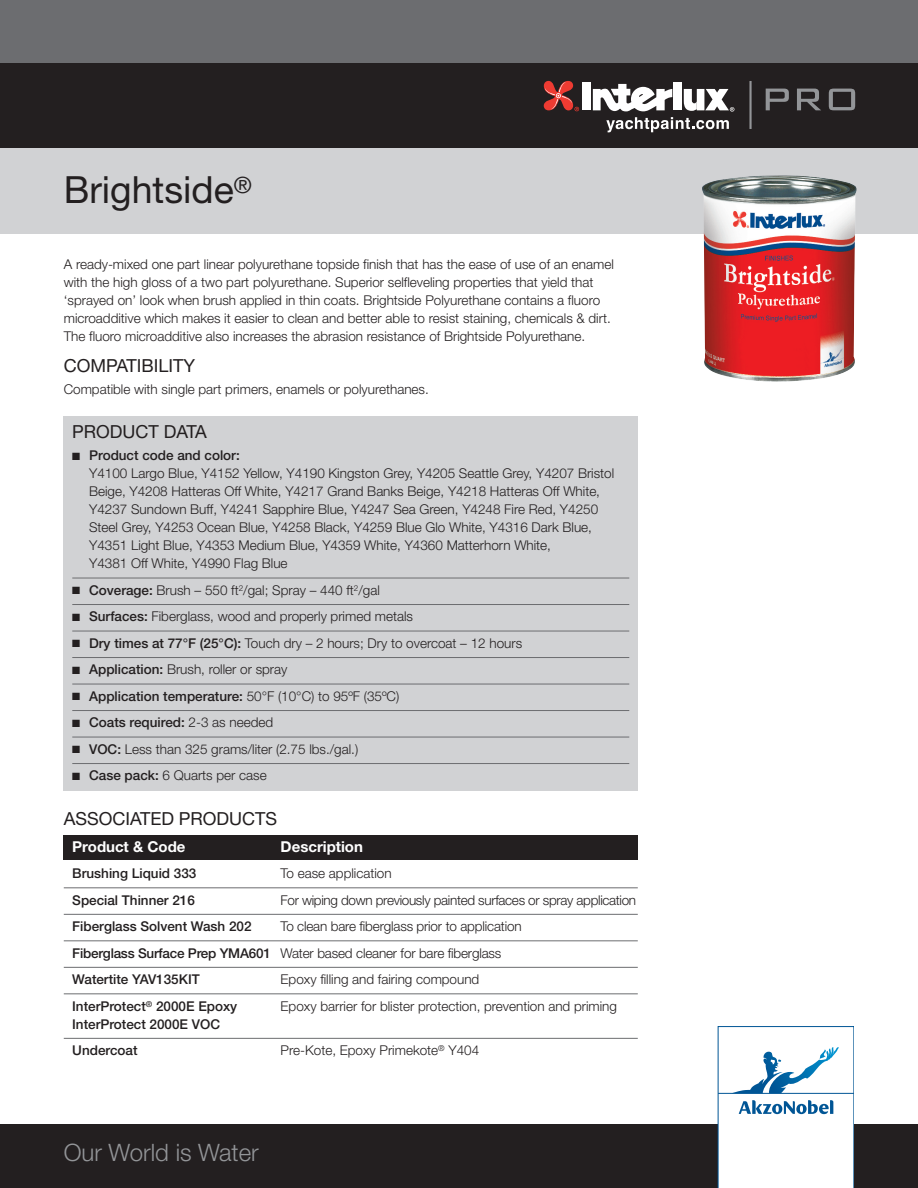
<style>
.page{position:relative;width:918px;height:1188px;background:#fff}
.page>*{position:absolute;margin:0;border:0;box-sizing:border-box;transform-origin:0 0}
.t1{font:37.5px "Helvetica Neue";color:#231f20}
.t2{font:300 24px "Helvetica Neue";color:#939598}
.t3{font:18px "Helvetica Neue";color:#231f20}
.t4{font:700 15px "Helvetica Neue";color:#fff}
.t5{font:300 13.5px/18px "Helvetica Neue";color:#231f20}
.t6{font:500 13.5px/26.5px "Helvetica Neue";color:#231f20}
.t7{font:300 13.5px "Helvetica Neue";letter-spacing:-.025em;color:#231f20}
.s1{font-weight:500}
.s2{font-weight:300}
</style>
<div class="page">
<div style="left:0;top:0;width:918px;height:149px;background:#6c6d70"></div>
<div style="left:0;top:64px;width:918px;height:85px;background:#231f20"></div>
<svg style="left:766px;top:89px;width:23px;height:21px"></svg>
<svg style="left:797px;top:89px;width:24px;height:21px"></svg>
<svg style="left:829px;top:89px;width:26px;height:21px"></svg>
<hr style="left:749px;top:81px;width:3px;height:48px;background:#939598">
<div style="left:582px;top:83px;width:9px;height:27px;background:#fff"></div>
<div style="left:674px;top:83px;width:8px;height:27px;background:#fff"></div>
<svg style="left:544px;top:81px;width:35px;height:30px"></svg>
<svg style="left:593px;top:84px;width:141px;height:48px"></svg>
<div style="left:0;top:149px;width:918px;height:85px;background:#d1d2d4"></div>
<img style="left:702px;top:175px;width:155px;height:207px">
<div style="left:64px;top:836px;width:574px;height:24px;background:#231f20"></div>
<hr style="left:64px;top:887px;width:574px;height:1px;background:#6c6d70">
<hr style="left:64px;top:914px;width:574px;height:1px;background:#6c6d70">
<hr style="left:64px;top:940px;width:574px;height:1px;background:#6c6d70">
<hr style="left:64px;top:967px;width:574px;height:1px;background:#6c6d70">
<hr style="left:64px;top:993px;width:574px;height:1px;background:#6c6d70">
<hr style="left:64px;top:1038px;width:574px;height:1px;background:#6c6d70">
<div style="left:64px;top:417px;width:574px;height:374px;background:#d1d2d4"></div>
<hr style="left:72px;top:578px;width:557px;height:1px;background:#6c6d70">
<hr style="left:72px;top:604px;width:557px;height:1px;background:#6c6d70">
<hr style="left:72px;top:631px;width:557px;height:1px;background:#6c6d70">
<hr style="left:72px;top:657px;width:557px;height:1px;background:#6c6d70">
<hr style="left:72px;top:684px;width:557px;height:1px;background:#6c6d70">
<hr style="left:72px;top:710px;width:557px;height:1px;background:#6c6d70">
<hr style="left:72px;top:737px;width:557px;height:1px;background:#6c6d70">
<hr style="left:72px;top:763px;width:557px;height:1px;background:#6c6d70">
<div style="left:0;top:1125px;width:918px;height:63px;background:#231f20"></div>
<svg style="left:718px;top:1026px;width:136px;height:162px"></svg>
<hr style="left:718px;top:1093px;width:136px;height:1px;background:#005595">
<h1 class="t1" style="left:64px;top:176px;width:190px">Brightside<sup>®</sup></h1>
<p class="t5" style="left:64px;top:256px;width:552px">A ready-mixed one part linear polyurethane topside finish that has the ease of use of an enamel with the high gloss of a two part polyurethane. Superior selfleveling properties that yield that ‘sprayed on’ look when brush applied in thin coats. Brightside Polyurethane contains a fluoro microadditive which makes it easier to clean and better able to resist staining, chemicals &amp; dirt.<br>The fluoro microadditive also increases the abrasion resistance of Brightside Polyurethane.</p>
<h3 class="t3" style="left:64px;top:359px;width:133px">COMPATIBILITY</h3>
<p class="t5" style="left:64px;top:381px;width:367px">Compatible with single part primers, enamels or polyurethanes.</p>
<h3 class="t3" style="left:72px;top:425px;width:136px">PRODUCT DATA</h3>
<p class="t5" style="left:89px;top:448px;width:527px;text-indent:-17px">■ <span class="s1">Product code and color:<br></span>Y4100 Largo Blue, Y4152 Yellow, Y4190 Kingston Grey, Y4205 Seattle Grey, Y4207 Bristol Beige, Y4208 Hatteras Off White, Y4217 Grand Banks Beige, Y4218 Hatteras Off White, Y4237 Sundown Buff, Y4241 Sapphire Blue, Y4247 Sea Green, Y4248 Fire Red, Y4250<br>Steel Grey, Y4253 Ocean Blue, Y4258 Black, Y4259 Blue Glo White, Y4316 Dark Blue, Y4351 Light Blue, Y4353 Medium Blue, Y4359 White, Y4360 Matterhorn White,<br>Y4381 Off White, Y4990 Flag Blue</p>
<p class="t5" style="left:72px;top:582px;width:309px">■ <span class="s1">Coverage:</span> Brush – 550 ft<sup>2</sup>/gal; Spray – 440 ft<sup>2</sup>/gal</p>
<p class="t5" style="left:72px;top:609px;width:342px">■ <span class="s1">Surfaces:</span> Fiberglass, wood and properly primed metals</p>
<p class="t5" style="left:72px;top:635px;width:451px">■ <span class="s1">Dry times at 77°F (25°C):</span> Touch dry – 2 hours; Dry to overcoat – 12 hours</p>
<p class="t5" style="left:72px;top:662px;width:217px">■ <span class="s1">Application:</span> Brush, roller or spray</p>
<p class="t6" style="left:72px;top:684px;width:329px">■ Application temperature: <span class="s2">50°F (10°C) to 95ºF (35ºC)</span></p>
<p class="t6" style="left:72px;top:711px;width:202px">■ Coats required: <span class="s2">2-3 as needed</span></p>
<p class="t5" style="left:72px;top:741px;width:287px">■ <span class="s1">VOC:</span> Less than 325 grams/liter (2.75 lbs./gal.)</p>
<p class="t5" style="left:72px;top:768px;width:196px">■ <span class="s1">Case pack:</span> 6 Quarts per case</p>
<h3 class="t3" style="left:64px;top:812px;width:215px">ASSOCIATED PRODUCTS</h3>
<p class="t4" style="left:72px;top:841px;width:115px">Product &amp; Code</p>
<p class="t4" style="left:281px;top:841px;width:84px">Description</p>
<p class="t6" style="left:72px;top:861px;width:126px">Brushing Liquid 333</p>
<p class="t5" style="left:281px;top:866px;width:113px">To ease application</p>
<p class="t6" style="left:72px;top:888px;width:124px">Special Thinner 216</p>
<p class="t7" style="left:281px;top:895px;width:357px">For wiping down previously painted surfaces or spray application</p>
<p class="t6" style="left:72px;top:914px;width:181px">Fiberglass Solvent Wash 202</p>
<p class="t5" style="left:72px;top:914px;width:451px;line-height:26.5px;text-indent:208px">To clean bare fiberglass prior to application<br><span class="s1">Fiberglass Surface Prep YMA601</span> Water based cleaner for bare fiberglass<br><span class="s1">Watertite YAV135KIT</span></p>
<p class="t5" style="left:281px;top:972px;width:200px">Epoxy filling and fairing compound</p>
<p class="t6" style="left:72px;top:994px;width:167px">InterProtect<sup>®</sup> 2000E Epoxy</p>
<p class="t5" style="left:281px;top:998px;width:338px">Epoxy barrier for blister protection, prevention and priming</p>
<p class="t6" style="left:72px;top:1012px;width:149px">InterProtect 2000E VOC<br>Undercoat</p>
<p class="t5" style="left:281px;top:1043px;width:200px">Pre-Kote, Epoxy Primekote<sup>®</sup> Y404</p>
<h2 class="t2" style="left:64px;top:1144px;width:196px">Our World is Water</h2>
</div>
